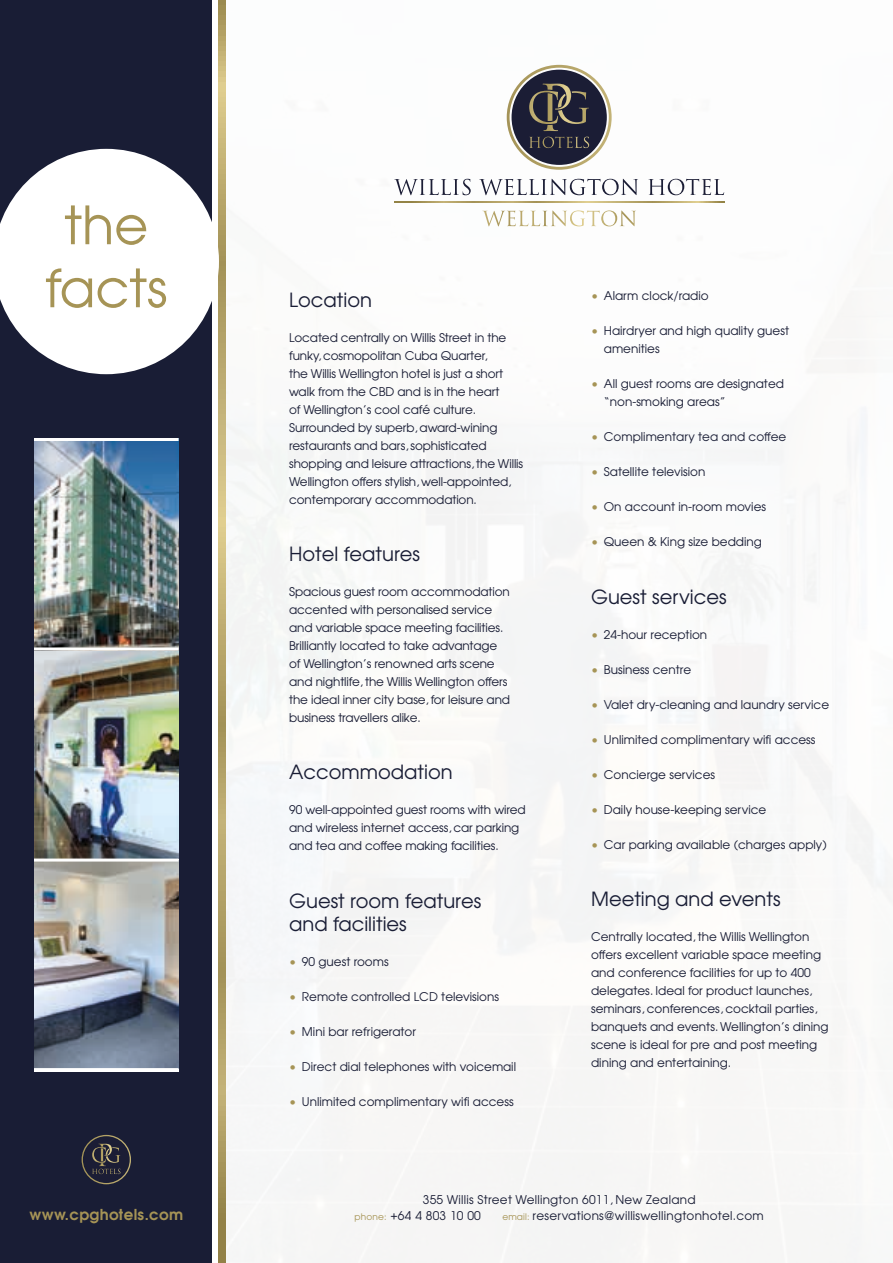
<style>
.page{position:relative;width:893px;height:1263px;background:#fff}
.page>*{position:absolute;margin:0;border:0;box-sizing:border-box;transform-origin:0 0}
.t1{font:52.5px/63px "Avant Garde";color:#a69456;text-align:center}
.t2{font:19.5px/23.4px "Avant Garde";color:#191d35}
.t3{font:600 15px "Avant Garde";letter-spacing:.02em;color:#a69456}
.t4{font:12px/18px "Avant Garde";color:#191d35}
.t5{font:12px/16.5px "Avant Garde";letter-spacing:.02em;color:#191d35}
.s1{color:#a69456}
.s2{font-size:9px;color:#a69456}
</style>
<div class="page">
<div style="left:0;top:0;width:213px;height:1263px;background:#191d35"></div>
<img style="left:225px;top:0;width:668px;height:1263px">
<img style="left:34px;top:651px;width:145px;height:207px">
<img style="left:34px;top:441px;width:145px;height:210px">
<img style="left:34px;top:861px;width:145px;height:207px">
<svg style="left:219px;top:0;width:6px;height:1263px;background:#b8a76b"></svg>
<svg style="left:0;top:149px;width:219px;height:225px;fill:#fff"></svg>
<svg style="left:82px;top:1135px;width:49px;height:49px"></svg>
<hr style="left:34px;top:438px;width:145px;height:3px;background:#fff">
<hr style="left:34px;top:647px;width:145px;height:3px;background:#fff">
<hr style="left:34px;top:858px;width:145px;height:3px;background:#fff">
<hr style="left:34px;top:1068px;width:145px;height:3px;background:#fff">
<svg style="left:394px;top:179px;width:77px;height:16px"></svg>
<svg style="left:479px;top:179px;width:159px;height:16px"></svg>
<svg style="left:648px;top:179px;width:76px;height:16px"></svg>
<svg style="left:482px;top:210px;width:154px;height:16px"></svg>
<svg style="left:507px;top:65px;width:105px;height:105px"></svg>
<svg style="left:394px;top:202px;width:330px;height:1px"></svg>
<h1 class="t1" style="left:45px;top:193px;width:124px">the facts</h1>
<p class="t3" style="left:29px;top:1205px;width:155px">www.cpghotels.com</p>
<h2 class="t2" style="left:289px;top:287px;width:84px">Location</h2>
<p class="t4" style="left:289px;top:328px;width:236px">Located centrally on Willis Street in the funky, cosmopolitan Cuba Quarter,<br>the Willis Wellington hotel is just a short walk from the CBD and is in the heart<br>of Wellington’s cool café culture.<br>Surrounded by superb, award-wining restaurants and bars, sophisticated shopping and leisure attractions, the Willis Wellington offers stylish, well-appointed, contemporary accommodation.</p>
<h2 class="t2" style="left:289px;top:542px;width:132px">Hotel features</h2>
<p class="t4" style="left:289px;top:582px;width:222px">Spacious guest room accommodation accented with personalised service and variable space meeting facilities.<br>Brilliantly located to take advantage of Wellington’s renowned arts scene and nightlife, the Willis Wellington offers the ideal inner city base, for leisure and business travellers alike.</p>
<h2 class="t2" style="left:289px;top:760px;width:165px">Accommodation</h2>
<p class="t4" style="left:289px;top:801px;width:238px">90 well-appointed guest rooms with wired and wireless internet access, car parking and tea and coffee making facilities.</p>
<h2 class="t2" style="left:289px;top:889px;width:194px">Guest room features and facilities</h2>
<p class="t4" style="left:289px;top:953px;width:101px"><span class="s1">•</span> 90 guest rooms</p>
<p class="t4" style="left:289px;top:988px;width:211px"><span class="s1">•</span> Remote controlled LCD televisions</p>
<p class="t4" style="left:289px;top:1023px;width:128px"><span class="s1">•</span> Mini bar refrigerator</p>
<p class="t4" style="left:289px;top:1058px;width:228px"><span class="s1">•</span> Direct dial telephones with voicemail</p>
<p class="t4" style="left:289px;top:1093px;width:226px"><span class="s1">•</span> Unlimited complimentary wifi access</p>
<p class="t4" style="left:591px;top:287px;width:119px"><span class="s1">•</span> Alarm clock/radio</p>
<p class="t4" style="left:604px;top:322px;width:187px;text-indent:-13px"><span class="s1">•</span> Hairdryer and high quality guest amenities</p>
<p class="t4" style="left:604px;top:375px;width:182px;text-indent:-13px"><span class="s1">•</span> All guest rooms are designated “non-smoking areas”</p>
<p class="t4" style="left:591px;top:428px;width:197px"><span class="s1">•</span> Complimentary tea and coffee</p>
<p class="t4" style="left:591px;top:463px;width:116px"><span class="s1">•</span> Satellite television</p>
<p class="t4" style="left:591px;top:498px;width:177px"><span class="s1">•</span> On account in-room movies</p>
<p class="t4" style="left:591px;top:533px;width:172px"><span class="s1">•</span> Queen &amp; King size bedding</p>
<h2 class="t2" style="left:591px;top:585px;width:137px">Guest services</h2>
<p class="t4" style="left:591px;top:625px;width:118px"><span class="s1">•</span> 24-hour reception</p>
<p class="t4" style="left:591px;top:660px;width:102px"><span class="s1">•</span> Business centre</p>
<p class="t4" style="left:591px;top:695px;width:240px"><span class="s1">•</span> Valet dry-cleaning and laundry service</p>
<p class="t4" style="left:591px;top:730px;width:226px"><span class="s1">•</span> Unlimited complimentary wifi access</p>
<p class="t4" style="left:591px;top:765px;width:126px"><span class="s1">•</span> Concierge services</p>
<p class="t4" style="left:591px;top:800px;width:177px"><span class="s1">•</span> Daily house-keeping service</p>
<p class="t4" style="left:591px;top:835px;width:237px"><span class="s1">•</span> Car parking available (charges apply)</p>
<h2 class="t2" style="left:591px;top:887px;width:191px">Meeting and events</h2>
<p class="t4" style="left:591px;top:928px;width:239px">Centrally located, the Willis Wellington offers excellent variable space meeting and conference facilities for up to 400 delegates. Ideal for product launches, seminars, conferences, cocktail parties, banquets and events. Wellington’s dining scene is ideal for pre and post meeting dining and entertaining.</p>
<p class="t5" style="left:354px;top:1191px;width:343px;text-indent:68px">355 Willis Street Wellington 6011, New Zealand <span class="s2">phone:</span> +64 4 803 10 00</p>
<p class="t5" style="left:502px;top:1207px;width:263px"><span class="s2">email:</span> reservations@williswellingtonhotel.com</p>
</div>
